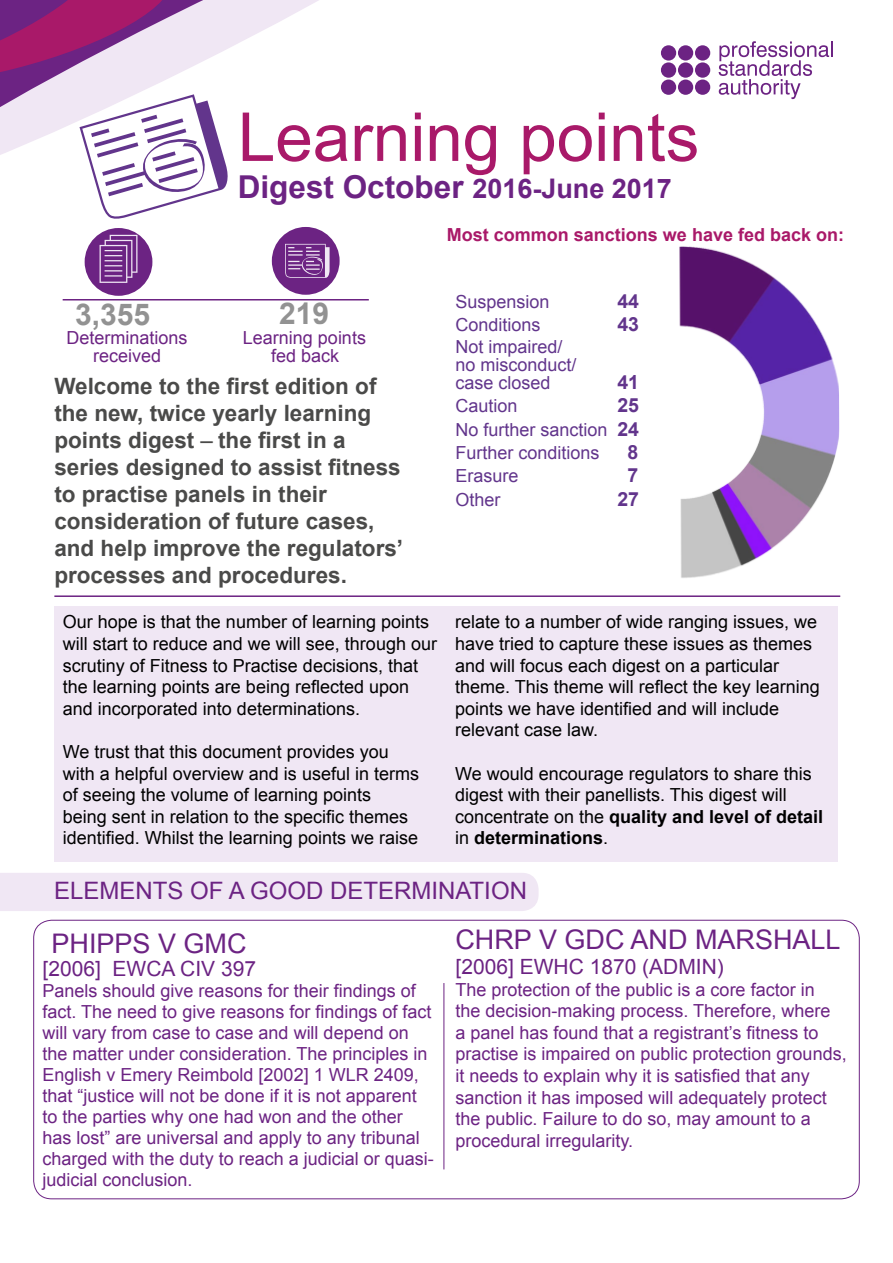
<style>
.page{position:relative;width:893px;height:1263px;background:#fff}
.page>*{position:absolute;margin:0;border:0;box-sizing:border-box;transform-origin:0 0}
.t1{font:67.5px "Arial";color:#a91969}
.t2{font:700 31.5px "Arial";color:#6c2383}
.t3{font:700 30px "Arial";color:#929292}
.t4{font:27px "Arial";color:#6c2383}
.t5{font:24px "Arial";color:#6c2383}
.t6{font:700 22.5px/27px "Arial";color:#4a4a49}
.t7{font:21px "Arial";color:#6c2383}
.t8{font:700 19.5px "Arial";color:#62358c}
.t9{font:18px/21px "Arial";color:#6c2383;text-align:center}
.t10{font:18px/21.6px "Arial";color:#000}
.t11{font:18px "Arial";color:#62358c}
.t12{font:700 18px "Arial";color:#a91969}
.s1{font-size:27px}
.s2{font-weight:400}
.s3{font-weight:700;font-size:19.5px}
.s4{font-weight:700}
</style>
<div class="page">
<svg style="left:248px;top:0;width:71px;height:38px;fill:#f0e8f4"></svg>
<svg style="left:719px;top:41px;width:114px;height:58px"></svg>
<div style="left:661px;top:45px;width:15px;height:16px;background:#6c2383;border-radius:50%"></div>
<div style="left:678px;top:45px;width:15px;height:16px;background:#6c2383;border-radius:50%"></div>
<div style="left:695px;top:45px;width:15px;height:16px;background:#6c2383;border-radius:50%"></div>
<div style="left:661px;top:62px;width:15px;height:16px;background:#6c2383;border-radius:50%"></div>
<div style="left:678px;top:62px;width:15px;height:16px;background:#6c2383;border-radius:50%"></div>
<div style="left:695px;top:62px;width:15px;height:16px;background:#6c2383;border-radius:50%"></div>
<div style="left:661px;top:80px;width:15px;height:15px;background:#6c2383;border-radius:50%"></div>
<div style="left:678px;top:80px;width:15px;height:15px;background:#6c2383;border-radius:50%"></div>
<div style="left:695px;top:80px;width:15px;height:15px;background:#6c2383;border-radius:50%"></div>
<img style="left:679px;top:246px;width:161px;height:332px">
<hr style="left:54px;top:595px;width:786px;height:2px;background:#6c2383">
<div style="left:272px;top:227px;width:68px;height:68px;background:#6c2383;border-radius:50%"></div>
<hr style="left:63px;top:299px;width:306px;height:1px;background:#6c2383">
<div style="left:85px;top:228px;width:67px;height:68px;background:#6c2383;border-radius:50%"></div>
<div style="left:54px;top:607px;width:784px;height:255px;background:#f0e7f4"></div>
<div style="left:0;top:873px;width:539px;height:38px;background:#f0e7f4"></div>
<hr style="left:444px;top:983px;width:1px;height:186px;background:#6c2383">
<svg style="left:0;top:0;width:248px;height:155px"></svg>
<p class="t1" style="left:238px;top:93px;width:463px">Learning points</p>
<p class="t2" style="left:238px;top:166px;width:436px">Digest October <span class="s1">2016-June 2017</span></p>
<p class="t3" style="left:75px;top:295px;width:77px">3,355</p>
<p class="t9" style="left:66px;top:329px;width:123px;line-height:18px">Determinations received</p>
<p class="t3" style="left:279px;top:294px;width:52px">219</p>
<p class="t9" style="left:243px;top:329px;width:125px;line-height:18px">Learning points fed back</p>
<p class="t6" style="left:54px;top:374px;width:350px">Welcome to the first edition of the new, twice yearly learning points digest <span class="s2">–</span> the first in a series designed to assist fitness to practise panels in their consideration of future cases, and help improve the regulators’ processes and procedures.</p>
<p class="t12" style="left:447px;top:223px;width:399px">Most common sanctions we have fed back on:</p>
<p class="t11" style="left:455px;top:290px;width:96px">Suspension</p>
<p class="t8" style="left:617px;top:288px;width:23px">44</p>
<p class="t11" style="left:455px;top:313px;width:87px">Conditions</p>
<p class="t8" style="left:617px;top:311px;width:23px">43</p>
<p class="t11" style="left:455px;top:335px;width:109px">Not impaired/</p>
<p class="t11" style="left:455px;top:353px;width:123px">no misconduct/</p>
<p class="t11" style="left:455px;top:371px;width:97px">case closed</p>
<p class="t8" style="left:617px;top:369px;width:23px">41</p>
<p class="t11" style="left:455px;top:394px;width:64px">Caution</p>
<p class="t8" style="left:617px;top:392px;width:23px">25</p>
<p class="t11" style="left:455px;top:417px;width:185px">No further sanction <span class="s3">24</span></p>
<p class="t11" style="left:455px;top:441px;width:146px">Further conditions</p>
<p class="t8" style="left:627px;top:439px;width:12px">8</p>
<p class="t11" style="left:455px;top:464px;width:65px">Erasure</p>
<p class="t8" style="left:627px;top:462px;width:12px">7</p>
<p class="t11" style="left:455px;top:488px;width:47px">Other</p>
<p class="t8" style="left:617px;top:486px;width:23px">27</p>
<p class="t10" style="left:63px;top:611px;width:376px">Our hope is that the number of learning points will start to reduce and we will see, through our scrutiny of Fitness to Practise decisions, that the learning points are being reflected upon and incorporated into determinations.</p>
<p class="t10" style="left:63px;top:741px;width:358px">We trust that this document provides you with a helpful overview and is useful in terms of seeing the volume of learning points being sent in relation to the specific themes identified. Whilst the learning points we raise</p>
<p class="t10" style="left:455px;top:611px;width:366px">relate to a number of wide ranging issues, we have tried to capture these issues as themes and will focus each digest on a particular theme. This theme will reflect the key learning points we have identified and will include relevant case law.</p>
<p class="t10" style="left:455px;top:762px;width:370px">We would encourage regulators to share this digest with their panellists. This digest will concentrate on the <span class="s4">quality and level of detail </span>in <span class="s4">determinations</span>.</p>
<p class="t5" style="left:54px;top:875px;width:474px">ELEMENTS OF A GOOD DETERMINATION</p>
<p class="t4" style="left:52px;top:926px;width:197px">PHIPPS V GMC</p>
<p class="t7" style="left:43px;top:954px;width:215px">[2006] EWCA CIV 397</p>
<p class="t9" style="left:43px;top:980px;width:393px;text-align:left">Panels should give reasons for their findings of fact. The need to give reasons for findings of fact will vary from case to case and will depend on the matter under consideration. The principles in English v Emery Reimbold [2002] 1 WLR 2409, that “justice will not be done if it is not apparent to the parties why one had won and the other has lost” are universal and apply to any tribunal charged with the duty to reach a judicial or quasi&shy;judicial conclusion.</p>
<p class="t4" style="left:455px;top:921px;width:387px">CHRP V GDC AND MARSHALL</p>
<p class="t7" style="left:455px;top:953px;width:270px">[2006] EWHC 1870 (ADMIN)</p>
<p class="t9" style="left:455px;top:979px;width:393px;line-height:21.6px;text-align:left">The protection of the public is a core factor in<br>the decision-making process. Therefore, where<br>a panel has found that a registrant’s fitness to practise is impaired on public protection grounds, it needs to explain why it is satisfied that any sanction it has imposed will adequately protect the public. Failure to do so, may amount to a procedural irregularity.</p>
</div>
